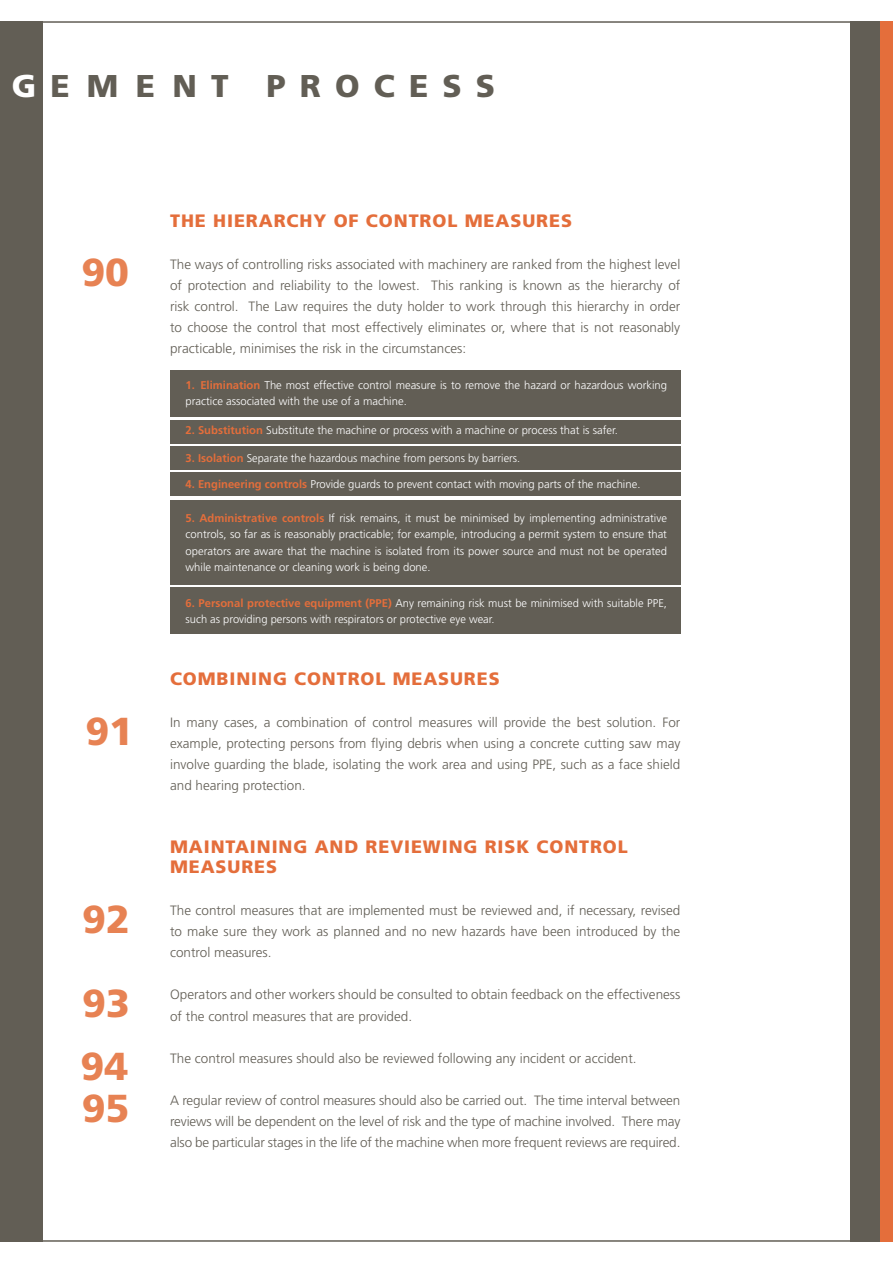
<style>
.page{position:relative;width:893px;height:1263px;background:#fff}
.page>*{position:absolute;margin:0;border:0;box-sizing:border-box;transform-origin:0 0}
.t1{font:900 39px "Frutiger";color:#e78253}
.t2{font:900 31.5px "Frutiger";letter-spacing:.45em;color:#625e55}
.t3{font:900 18px/21px "Frutiger";letter-spacing:.05em;color:#e46e3b}
.t4{font:300 13.5px/21px "Frutiger";color:#625e55;text-align:justify}
.t5{font:300 11.25px/16.5px "Frutiger";color:#fff}
.s1{color:#fff}
.s2{font-weight:700;color:#e46e3b}
</style>
<div class="page">
<hr style="left:0;top:21px;width:893px;height:2px;background:#625e55">
<hr style="left:0;top:1240px;width:893px;height:2px;background:#625e55">
<div style="left:0;top:21px;width:43px;height:1221px;background:#625e55"></div>
<div style="left:850px;top:21px;width:30px;height:1221px;background:#625e55"></div>
<div style="left:170px;top:500px;width:511px;height:84px;background:#625e55"></div>
<div style="left:170px;top:587px;width:511px;height:47px;background:#625e55"></div>
<div style="left:170px;top:370px;width:511px;height:46px;background:#625e55"></div>
<div style="left:170px;top:420px;width:511px;height:23px;background:#625e55"></div>
<div style="left:170px;top:446px;width:511px;height:24px;background:#625e55"></div>
<div style="left:170px;top:473px;width:511px;height:23px;background:#625e55"></div>
<div style="left:880px;top:21px;width:13px;height:1221px;background:#e46e3b"></div>
<p class="t2" style="left:12px;top:67px;width:485px"><span class="s1">G</span>EMENT PROCESS</p>
<p class="t1" style="left:81px;top:248px;width:49px">90</p>
<p class="t1" style="left:85px;top:707px;width:49px">91</p>
<p class="t1" style="left:82px;top:895px;width:49px">92</p>
<p class="t1" style="left:82px;top:979px;width:49px">93</p>
<p class="t1" style="left:81px;top:1042px;width:49px">94</p>
<p class="t1" style="left:82px;top:1084px;width:49px">95</p>
<p class="t3" style="left:170px;top:209px;width:403px">THE HIERARCHY OF CONTROL MEASURES</p>
<p class="t4" style="left:170px;top:253px;width:512px">The ways of controlling risks associated with machinery are ranked from the highest level of protection and reliability to the lowest. This ranking is known as the hierarchy of risk control. The Law requires the duty holder to work through this hierarchy in order to choose the control that most effectively eliminates or, where that is not reasonably practicable, minimises the risk in the circumstances:</p>
<p class="t5" style="left:186px;top:377px;width:483px"><span class="s2">1. Elimination</span> The most effective control measure is to remove the hazard or hazardous working practice associated with the use of a machine.</p>
<p class="t5" style="left:186px;top:422px;width:434px"><span class="s2">2. Substitution</span> Substitute the machine or process with a machine or process that is safer.</p>
<p class="t5" style="left:186px;top:450px;width:336px"><span class="s2">3. Isolation</span> Separate the hazardous machine from persons by barriers.</p>
<p class="t5" style="left:186px;top:476px;width:456px"><span class="s2">4. Engineering controls</span> Provide guards to prevent contact with moving parts of the machine.</p>
<p class="t5" style="left:186px;top:509px;width:483px;text-align:justify"><span class="s2">5. Administrative controls</span> If risk remains, it must be minimised by implementing administrative controls, so far as is reasonably practicable; for example, introducing a permit system to ensure that operators are aware that the machine is isolated from its power source and must not be operated while maintenance or cleaning work is being done.</p>
<p class="t5" style="left:186px;top:595px;width:483px"><span class="s2">6. Personal protective equipment (PPE)</span> Any remaining risk must be minimised with suitable PPE, such as providing persons with respirators or protective eye wear.</p>
<p class="t3" style="left:170px;top:667px;width:331px">COMBINING CONTROL MEASURES</p>
<p class="t4" style="left:170px;top:711px;width:512px">In many cases, a combination of control measures will provide the best solution. For example, protecting persons from flying debris when using a concrete cutting saw may involve guarding the blade, isolating the work area and using PPE, such as a face shield and hearing protection.</p>
<p class="t3" style="left:170px;top:835px;width:459px">MAINTAINING AND REVIEWING RISK CONTROL<br>MEASURES</p>
<p class="t4" style="left:170px;top:900px;width:512px">The control measures that are implemented must be reviewed and, if necessary, revised to make sure they work as planned and no new hazards have been introduced by the control measures.</p>
<p class="t4" style="left:170px;top:984px;width:512px">Operators and other workers should be consulted to obtain feedback on the effectiveness of the control measures that are provided.</p>
<p class="t4" style="left:170px;top:1047px;width:468px">The control measures should also be reviewed following any incident or accident.</p>
<p class="t4" style="left:170px;top:1089px;width:512px">A regular review of control measures should also be carried out. The time interval between reviews will be dependent on the level of risk and the type of machine involved. There may also be particular stages in the life of the machine when more frequent reviews are required.</p>
</div>
